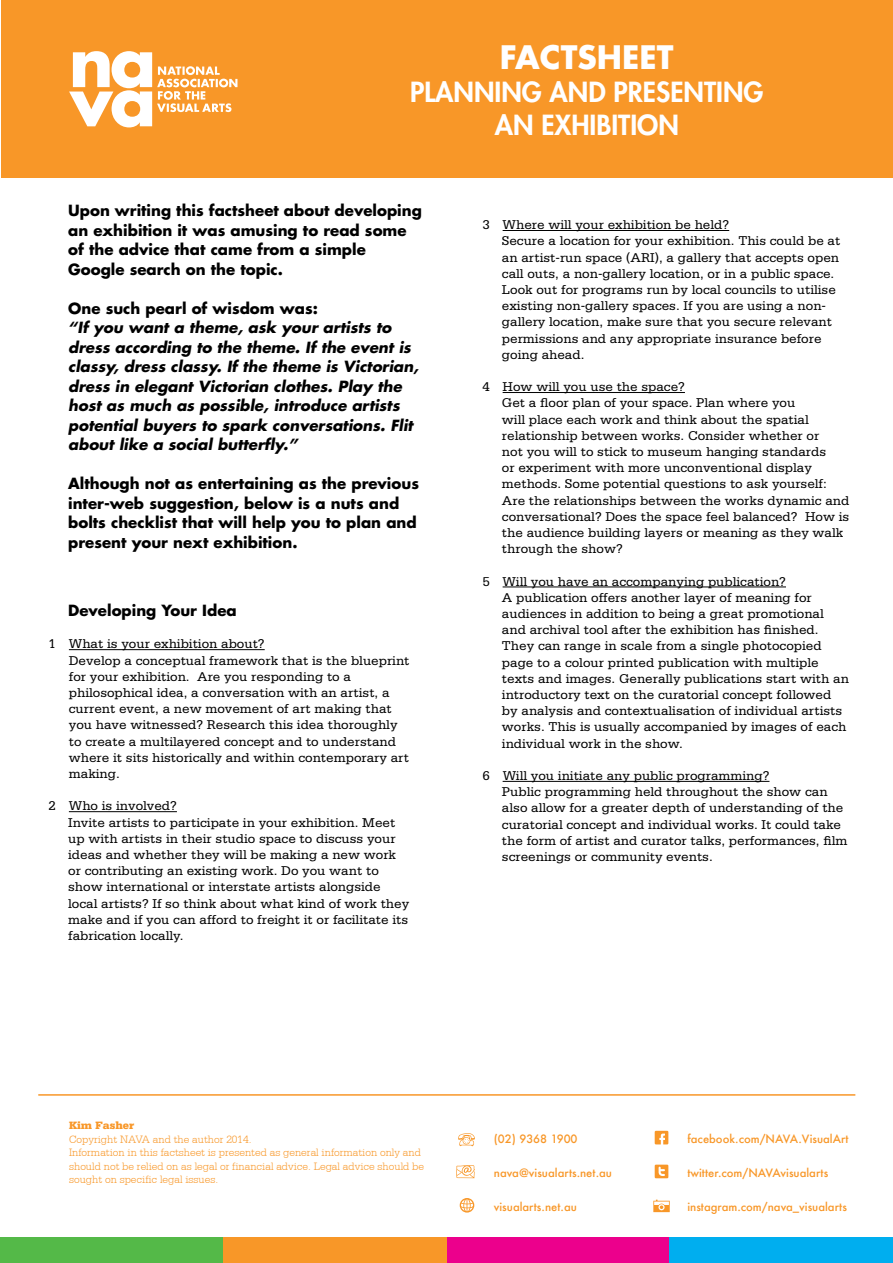
<style>
.page{position:relative;width:893px;height:1263px;background:#fff}
.page>*{position:absolute;margin:0;border:0;box-sizing:border-box;transform-origin:0 0}
.t1{font:700 31.5px "Futura CE";color:#fff}
.t2{font:800 27px/33px "Futura CE";color:#fff;text-align:center}
.t3{font:700 15px/19.5px "Futura CE";color:#000}
.t4{font:italic 700 15px/19.5px "Futura CE";color:#000}
.t5{font:13.5px/16.2px "Serifa Std";color:#000}
.t6{font:300 11.25px/13.5px "Serifa 45";color:#f89728}
.t7{font:500 11.25px "Futura";color:#f89728}
.t8{font:900 11.25px "Serifa Std";color:#f89728}
</style>
<div class="page">
<hr style="left:38px;top:1094px;width:817px;height:2px;background:#f89728">
<svg style="left:653px;top:1200px;width:17px;height:12px"></svg>
<svg style="left:460px;top:1198px;width:14px;height:14px"></svg>
<svg style="left:655px;top:1164px;width:13px;height:14px"></svg>
<svg style="left:456px;top:1165px;width:19px;height:13px"></svg>
<svg style="left:655px;top:1131px;width:13px;height:13px"></svg>
<svg style="left:458px;top:1133px;width:17px;height:13px"></svg>
<div style="left:1px;top:1px;width:891px;height:177px;background:#f89728"></div>
<hr style="left:69px;top:649px;width:196px;height:1px;background:#000">
<hr style="left:69px;top:811px;width:108px;height:1px;background:#000">
<hr style="left:503px;top:230px;width:226px;height:1px;background:#000">
<hr style="left:503px;top:392px;width:182px;height:1px;background:#000">
<hr style="left:503px;top:587px;width:283px;height:1px;background:#000">
<hr style="left:503px;top:781px;width:266px;height:1px;background:#000">
<svg style="left:69px;top:51px;width:168px;height:76px"></svg>
<div style="left:0;top:1237px;width:223px;height:26px;background:#54b948"></div>
<div style="left:446px;top:1237px;width:224px;height:26px;background:#ec008c"></div>
<div style="left:223px;top:1237px;width:223px;height:26px;background:#f89728"></div>
<div style="left:670px;top:1237px;width:223px;height:26px;background:#00aeef"></div>
<h1 class="t1" style="left:500px;top:34px;width:175px">FACTSHEET</h1>
<h2 class="t2" style="left:410px;top:74px;width:355px">PLANNING AND PRESENTING<br>AN EXHIBITION</h2>
<p class="t3" style="left:68px;top:200px;width:355px">Upon writing this factsheet about developing an exhibition it was amusing to read some of the advice that came from a simple Google search on the topic.</p>
<p class="t3" style="left:68px;top:298px;width:251px">One such pearl of wisdom was:</p>
<p class="t4" style="left:68px;top:317px;width:352px">“If you want a theme, ask your artists to dress according to the theme. If the event is classy, dress classy. If the theme is Victorian, dress in elegant Victorian clothes. Play the host as much as possible, introduce artists potential buyers to spark conversations. Flit about like a social butterfly.”</p>
<p class="t3" style="left:68px;top:473px;width:352px">Although not as entertaining as the previous inter-web suggestion, below is a nuts and bolts checklist that will help you to plan and present your next exhibition.</p>
<p class="t3" style="left:68px;top:600px;width:170px">Developing Your Idea</p>
<p class="t5" style="left:69px;top:636px;width:342px;text-indent:-20px">1 What is your exhibition about?<br>Develop a conceptual framework that is the blueprint for your exhibition. Are you responding to a philosophical idea, a conversation with an artist, a current event, a new movement of art making that you have witnessed? Research this idea thoroughly to create a multilayered concept and to understand where it sits historically and within contemporary art making.</p>
<p class="t5" style="left:68px;top:798px;width:342px;text-indent:-20px">2 Who is involved?<br>Invite artists to participate in your exhibition. Meet up with artists in their studio space to discuss your ideas and whether they will be making a new work or contributing an existing work. Do you want to show international or interstate artists alongside local artists? If so think about what kind of work they make and if you can afford to freight it or facilitate its fabrication locally.</p>
<p class="t5" style="left:502px;top:217px;width:340px;text-indent:-20px">3 Where will your exhibition be held?<br>Secure a location for your exhibition. This could be at an artist-run space (ARI), a gallery that accepts open call outs, a non-gallery location, or in a public space.<br>Look out for programs run by local councils to utilise existing non-gallery spaces. If you are using a non&shy;gallery location, make sure that you secure relevant permissions and any appropriate insurance before going ahead.</p>
<p class="t5" style="left:502px;top:379px;width:349px;text-indent:-20px">4 How will you use the space?<br>Get a floor plan of your space. Plan where you<br>will place each work and think about the spatial relationship between works. Consider whether or<br>not you will to stick to museum hanging standards<br>or experiment with more unconventional display methods. Some potential questions to ask yourself:<br>Are the relationships between the works dynamic and conversational? Does the space feel balanced? How is the audience building layers or meaning as they walk through the show?</p>
<p class="t5" style="left:502px;top:573px;width:348px;text-indent:-20px">5 Will you have an accompanying publication?<br>A publication offers another layer of meaning for audiences in addition to being a great promotional and archival tool after the exhibition has finished.<br>They can range in scale from a single photocopied page to a colour printed publication with multiple texts and images. Generally publications start with an introductory text on the curatorial concept followed by analysis and contextualisation of individual artists works. This is usually accompanied by images of each individual work in the show.</p>
<p class="t5" style="left:502px;top:768px;width:347px;text-indent:-20px">6 Will you initiate any public programming?<br>Public programming held throughout the show can also allow for a greater depth of understanding of the curatorial concept and individual works. It could take the form of artist and curator talks, performances, film screenings or community events.</p>
<p class="t8" style="left:69px;top:1119px;width:67px">Kim Fasher</p>
<p class="t6" style="left:69px;top:1132px;width:357px">Copyright NAVA and the author 2014.<br>Information in this factsheet is presented as general information only and should not be relied on as legal or financial advice. Legal advice should be sought on specific legal issues.</p>
<p class="t7" style="left:494px;top:1131px;width:85px">(02) 9368 1900</p>
<p class="t7" style="left:687px;top:1131px;width:163px">facebook.com/NAVA.VisualArt</p>
<p class="t7" style="left:494px;top:1165px;width:120px">nava@visualarts.net.au</p>
<p class="t7" style="left:687px;top:1165px;width:142px">twitter.com/NAVAvisualarts</p>
<p class="t7" style="left:494px;top:1199px;width:85px">visualarts.net.au</p>
<p class="t7" style="left:687px;top:1199px;width:161px">instagram.com/nava_visualarts</p>
</div>
